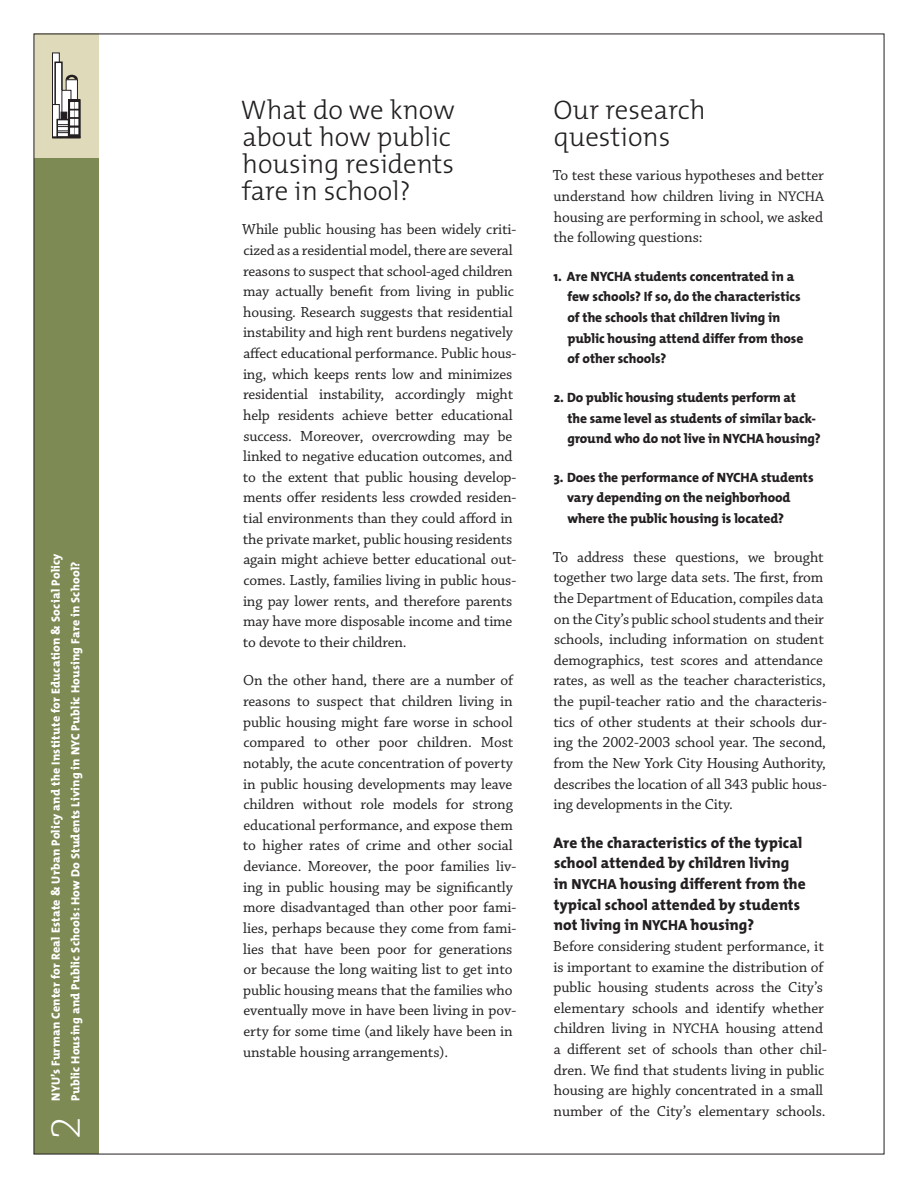
<style>
.page{position:relative;width:918px;height:1188px;background:#fff}
.page>*{position:absolute;margin:0;border:0;box-sizing:border-box;transform-origin:0 0}
.t1{font:300 43.5px "Chaparral Pro";color:#fff}
.Head{font:300 27px/27px "The Mix";color:#231f20}
.Text{font:15.3px/20.7px "Chaparral Pro";letter-spacing:-.01em;color:#231f20}
.Subhead{font:800 15.3px/20.7px "The Mix";letter-spacing:.005em;color:#231f20}
.Text-2{font:800 13.5px/20.7px "The Mix";letter-spacing:-.005em;color:#231f20}
.Subhead-2{font:800 12px/19.5px "The Mix";letter-spacing:.02em;color:#fff}
.s1{font-size:14.7px}
</style>
<div class="page">
<div style="left:34px;top:34px;width:65px;height:125px;background:#dedaba"></div>
<div style="left:53px;top:53px;width:6px;height:84px;background:#fff"></div>
<div style="left:52px;top:53px;width:8px;height:85px;border:1px solid #231f20"></div>
<svg style="left:66px;top:75px;width:12px;height:4px"></svg>
<div style="left:66px;top:80px;width:11px;height:57px;background:#fff"></div>
<div style="left:66px;top:79px;width:12px;height:59px;border:1px solid #231f20"></div>
<div style="left:55px;top:62px;width:7px;height:75px;background:#fff"></div>
<div style="left:54px;top:62px;width:9px;height:76px;border:2px solid #231f20"></div>
<div style="left:62px;top:90px;width:9px;height:47px;background:#fff"></div>
<div style="left:62px;top:90px;width:9px;height:48px;border:1px solid #231f20"></div>
<svg style="left:53px;top:105px;width:6px;height:32px"></svg>
<div style="left:52px;top:104px;width:8px;height:34px;border:1px solid #231f20"></div>
<div style="left:57px;top:120px;width:12px;height:17px;background:#fff"></div>
<svg style="left:70px;top:101px;width:9px;height:35px"></svg>
<div style="left:68px;top:99px;width:13px;height:39px;border:1px solid #231f20"></div>
<hr style="left:52px;top:136px;width:29px;height:2px;background:#231f20">
<svg style="left:57px;top:102px;width:21px;height:32px"></svg>
<div style="left:34px;top:159px;width:65px;height:995px;background:#7e8a53"></div>
<p class="Subhead-2" style="left:46px;top:1101px;width:549px;rotate:-90deg">NYU’s Furman Center for Real Estate &amp; Urban Policy and the Institute for Education &amp; Social Policy<br>Public Housing and Public Schools: How Do Students Living in NYC Public Housing Fare in School?</p>
<p class="t1" style="left:42px;top:1139px;width:24px;rotate:-90deg">2</p>
<p class="Head" style="left:241px;top:96px;width:215px">What do we know about how public housing residents fare in school?</p>
<p class="Text" style="left:242px;top:220px;width:276px">While public housing has been widely criti&shy;cized as a residential model, there are several reasons to suspect that school-aged children may actually benefit from living in public housing. Research suggests that residential instability and high rent burdens negatively affect educational performance. Public hous&shy;ing, which keeps rents low and minimizes residential instability, accordingly might help residents achieve better educational success. Moreover, overcrowding may be linked to negative education outcomes, and to the extent that public housing develop&shy;ments offer residents less crowded residen&shy;tial environments than they could afford in the private market, public housing residents again might achieve better educational out&shy;comes. Lastly, families living in public hous&shy;ing pay lower rents, and therefore parents may have more disposable income and time to devote to their children.</p>
<p class="Text" style="left:243px;top:671px;width:275px">On the other hand, there are a number of reasons to suspect that children living in public housing might fare worse in school compared to other poor children. Most notably, the acute concentration of poverty in public housing developments may leave children without role models for strong educational performance, and expose them to higher rates of crime and other social deviance. Moreover, the poor families liv&shy;ing in public housing may be significantly more disadvantaged than other poor fami&shy;lies, perhaps because they come from fami&shy;lies that have been poor for generations or because the long waiting list to get into public housing means that the families who eventually move in have been living in pov&shy;erty for some time (and likely have been in unstable housing arrangements).</p>
<p class="Head" style="left:554px;top:96px;width:154px">Our research questions</p>
<p class="Text" style="left:553px;top:166px;width:273px;text-align:justify">To test these various hypotheses and better understand how children living in <span class="s1">NYCHA </span>housing are performing in school, we asked the following questions:</p>
<p class="Text-2" style="left:567px;top:266px;width:237px;text-indent:-14px">1. Are NYCHA students concentrated in a few schools? If so, do the characteristics of the schools that children living in public housing attend differ from those of other schools?</p>
<p class="Text-2" style="left:567px;top:387px;width:255px;text-indent:-14px">2. Do public housing students perform at<br>the same level as students of similar back&shy;ground who do not live in NYCHA housing?</p>
<p class="Text-2" style="left:567px;top:467px;width:248px;text-indent:-14px">3. Does the performance of NYCHA students vary depending on the neighborhood where the public housing is located?</p>
<p class="Text" style="left:553px;top:547px;width:276px">To address these questions, we brought together two large data sets. The first, from the Department of Education, compiles data on the City’s public school students and their schools, including information on student demographics, test scores and attendance rates, as well as the teacher characteristics, the pupil-teacher ratio and the characteris&shy;tics of other students at their schools dur&shy;ing the 2002-2003 school year. The second, from the New York City Housing Authority, describes the location of all 343 public hous&shy;ing developments in the City.</p>
<p class="Subhead" style="left:553px;top:832px;width:254px">Are the characteristics of the typical school attended by children living in <span class="s1">NYCHA</span> housing different from the typical school attended by students not living in <span class="s1">NYCHA</span> housing?</p>
<p class="Text" style="left:553px;top:936px;width:275px">Before considering student performance, it is important to examine the distribution of public housing students across the City’s elementary schools and identify whether children living in <span class="s1">NYCHA</span> housing attend a different set of schools than other chil&shy;dren. We find that students living in public housing are highly concentrated in a small number of the City’s elementary schools.</p>
</div>
